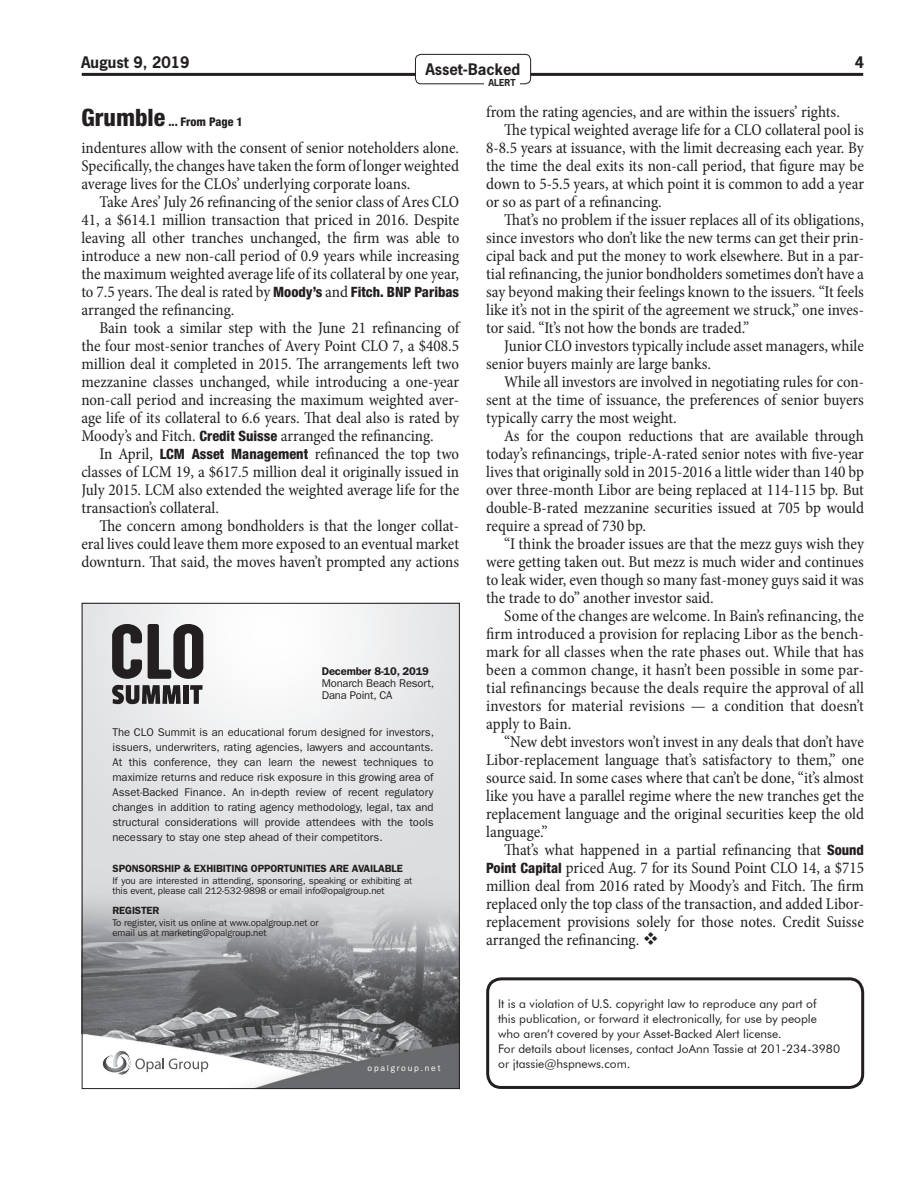
<style>
.page{position:relative;width:918px;height:1188px;background:#fff}
.page>*{position:absolute;margin:0;border:0;box-sizing:border-box;transform-origin:0 0}
.t1{font:condensed 16.5px/18px "Minion Pro";color:#231f20;text-align:justify}
.t2{font:700 15px "News Gothic";color:#231f20}
.t3{font:12px/15px "Futura BT";color:#231f20}
.t4{font:800 condensed 12px "Helvetica Neue LT Std";color:#231f20}
.t5{font:11.25px/15px "Franklin Gothic";color:#231f20}
.t6{font:600 11.25px "Franklin Gothic";letter-spacing:-.015em;color:#231f20}
.t7{font:600 10.5px "Franklin Gothic";letter-spacing:-.015em;color:#231f20}
.t8{font:9.75px/10.5px "Franklin Gothic";letter-spacing:-.015em;color:#231f20}
.t9{font:700 9px "News Gothic";color:#231f20}
.t10{font:8.7px "Franklin Gothic";letter-spacing:.2em;color:#fff}
.s1{font-size:24px}
.s2{font-family:"Helvetica Neue LT Std";font-weight:800;font-size:14.25px}
</style>
<div class="page">
<div style="left:415px;top:54px;width:116px;height:30px;border:1px solid #231f20;border-radius:6px"></div>
<div style="left:484px;top:79px;width:36px;height:9px;background:#fff"></div>
<hr style="left:82px;top:73px;width:333px;height:3px;background:#231f20">
<hr style="left:531px;top:73px;width:332px;height:3px;background:#231f20">
<img style="left:84px;top:605px;width:374px;height:482px">
<svg style="left:102px;top:1050px;width:106px;height:25px"></svg>
<svg style="left:112px;top:624px;width:30px;height:55px;background:#6c696b"></svg>
<svg style="left:148px;top:624px;width:55px;height:55px"></svg>
<svg style="left:112px;top:685px;width:69px;height:19px"></svg>
<div style="left:183px;top:685px;width:6px;height:19px;background:#231f20"></div>
<svg style="left:190px;top:685px;width:13px;height:19px"></svg>
<div style="left:486px;top:977px;width:378px;height:112px;border:3px solid #231f20;border-radius:14px"></div>
<p class="t2" style="left:81px;top:53px;width:110px">August 9, 2019</p>
<p class="t2" style="left:855px;top:52px;width:11px">4</p>
<p class="t2" style="left:425px;top:60px;width:97px">Asset-Backed</p>
<p class="t9" style="left:488px;top:77px;width:29px">ALERT</p>
<p class="t4" style="left:81px;top:114px;width:163px"><span class="s1">Grumble</span> ... From Page 1</p>
<p class="t1" style="left:81px;top:139px;width:379px">indentures allow with the consent of senior noteholders alone.<br>Specifically, the changes have taken the form of longer weighted average lives for the CLOs’ underlying corporate loans.</p>
<p class="t1" style="left:81px;top:193px;width:379px;text-indent:18px">Take Ares’ July 26 refinancing of the senior class of Ares CLO 41, a $614.1 million transaction that priced in 2016. Despite leaving all other tranches unchanged, the firm was able to introduce a new non-call period of 0.9 years while increasing the maximum weighted average life of its collateral by one year, to 7.5 years. The deal is rated by <span class="s2">Moody’s</span> and <span class="s2">Fitch. BNP Paribas </span>arranged the refinancing.</p>
<p class="t1" style="left:81px;top:319px;width:379px;text-indent:18px">Bain took a similar step with the June 21 refinancing of the four most-senior tranches of Avery Point CLO 7, a $408.5 million deal it completed in 2015. The arrangements left two mezzanine classes unchanged, while introducing a one-year non-call period and increasing the maximum weighted aver&shy;age life of its collateral to 6.6 years. That deal also is rated by Moody’s and Fitch. <span class="s2">Credit Suisse</span> arranged the refinancing.</p>
<p class="t1" style="left:81px;top:445px;width:379px;text-indent:18px">In April, <span class="s2">LCM Asset Management</span> refinanced the top two classes of LCM 19, a $617.5 million deal it originally issued in July 2015. LCM also extended the weighted average life for the transaction’s collateral.</p>
<p class="t1" style="left:81px;top:517px;width:379px;text-indent:18px">The concern among bondholders is that the longer collat&shy;eral lives could leave them more exposed to an eventual market downturn. That said, the moves haven’t prompted any actions</p>
<p class="t6" style="left:322px;top:664px;width:109px">December 8-10, 2019</p>
<p class="t5" style="left:322px;top:677px;width:114px;line-height:12px">Monarch Beach Resort,<br>Dana Point, CA</p>
<p class="t5" style="left:112px;top:725px;width:323px;text-align:justify">The CLO Summit is an educational forum designed for investors, issuers, underwriters, rating agencies, lawyers and accountants.<br>At this conference, they can learn the newest techniques to maximize returns and reduce risk exposure in this growing area of Asset-Backed Finance. An in-depth review of recent regulatory changes in addition to rating agency methodology, legal, tax and structural considerations will provide attendees with the tools necessary to stay one step ahead of their competitors.</p>
<p class="t8" style="left:113px;top:875px;width:301px">If you are interested in attending, sponsoring, speaking or exhibiting at this event, please call 212-532-9898 or email info@opalgroup.net</p>
<p class="t8" style="left:113px;top:917px;width:207px">To register, visit us online at www.opalgroup.net or email us at marketing@opalgroup.net</p>
<p class="t7" style="left:113px;top:862px;width:292px">SPONSORSHIP &amp; EXHIBITING OPPORTUNITIES ARE AVAILABLE</p>
<p class="t7" style="left:113px;top:904px;width:48px">REGISTER</p>
<p class="t10" style="left:368px;top:1063px;width:74px">opalgroup.net</p>
<p class="t1" style="left:486px;top:103px;width:355px">from the rating agencies, and are within the issuers’ rights.</p>
<p class="t1" style="left:504px;top:121px;width:361px">The typical weighted average life for a CLO collateral pool is</p>
<p class="t1" style="left:486px;top:139px;width:379px">8-8.5 years at issuance, with the limit decreasing each year. By</p>
<p class="t1" style="left:486px;top:157px;width:379px">the time the deal exits its non-call period, that figure may be</p>
<p class="t1" style="left:486px;top:175px;width:379px">down to 5-5.5 years, at which point it is common to add a year</p>
<p class="t1" style="left:486px;top:193px;width:177px">or so as part of a refinancing.</p>
<p class="t1" style="left:504px;top:211px;width:361px">That’s no problem if the issuer replaces all of its obligations,</p>
<p class="t1" style="left:486px;top:229px;width:379px">since investors who don’t like the new terms can get their prin-</p>
<p class="t1" style="left:486px;top:247px;width:379px">cipal back and put the money to work elsewhere. But in a par-</p>
<p class="t1" style="left:486px;top:265px;width:379px">tial refinancing, the junior bondholders sometimes don’t have a</p>
<p class="t1" style="left:486px;top:283px;width:379px">say beyond making their feelings known to the issuers. “It feels</p>
<p class="t1" style="left:486px;top:301px;width:379px">like it’s not in the spirit of the agreement we struck,” one inves-</p>
<p class="t1" style="left:486px;top:319px;width:265px">tor said. “It’s not how the bonds are traded.”</p>
<p class="t1" style="left:504px;top:337px;width:361px">Junior CLO investors typically include asset managers, while</p>
<p class="t1" style="left:486px;top:355px;width:227px">senior buyers mainly are large banks.</p>
<p class="t1" style="left:504px;top:373px;width:361px">While all investors are involved in negotiating rules for con-</p>
<p class="t1" style="left:486px;top:391px;width:379px">sent at the time of issuance, the preferences of senior buyers</p>
<p class="t1" style="left:486px;top:409px;width:192px">typically carry the most weight.</p>
<p class="t1" style="left:504px;top:427px;width:361px">As for the coupon reductions that are available through</p>
<p class="t1" style="left:486px;top:445px;width:379px">today’s refinancings, triple-A-rated senior notes with five-year</p>
<p class="t1" style="left:486px;top:463px;width:379px">lives that originally sold in 2015-2016 a little wider than 140 bp</p>
<p class="t1" style="left:486px;top:481px;width:379px">over three-month Libor are being replaced at 114-115 bp. But</p>
<p class="t1" style="left:486px;top:499px;width:379px">double-B-rated mezzanine securities issued at 705 bp would</p>
<p class="t1" style="left:486px;top:517px;width:161px">require a spread of 730 bp.</p>
<p class="t1" style="left:504px;top:535px;width:361px">“I think the broader issues are that the mezz guys wish they</p>
<p class="t1" style="left:486px;top:553px;width:379px">were getting taken out. But mezz is much wider and continues</p>
<p class="t1" style="left:486px;top:571px;width:379px">to leak wider, even though so many fast-money guys said it was</p>
<p class="t1" style="left:486px;top:589px;width:229px">the trade to do” another investor said.</p>
<p class="t1" style="left:504px;top:607px;width:361px">Some of the changes are welcome. In Bain’s refinancing, the</p>
<p class="t1" style="left:486px;top:625px;width:379px">firm introduced a provision for replacing Libor as the bench-</p>
<p class="t1" style="left:486px;top:643px;width:379px">mark for all classes when the rate phases out. While that has</p>
<p class="t1" style="left:486px;top:661px;width:379px">been a common change, it hasn’t been possible in some par-</p>
<p class="t1" style="left:486px;top:679px;width:379px">tial refinancings because the deals require the approval of all</p>
<p class="t1" style="left:486px;top:697px;width:379px">investors for material revisions — a condition that doesn’t</p>
<p class="t1" style="left:486px;top:715px;width:87px">apply to Bain.</p>
<p class="t1" style="left:504px;top:733px;width:361px">“New debt investors won’t invest in any deals that don’t have</p>
<p class="t1" style="left:486px;top:751px;width:379px">Libor-replacement language that’s satisfactory to them,” one</p>
<p class="t1" style="left:486px;top:769px;width:379px">source said. In some cases where that can’t be done, “it’s almost</p>
<p class="t1" style="left:486px;top:787px;width:379px">like you have a parallel regime where the new tranches get the</p>
<p class="t1" style="left:486px;top:805px;width:379px">replacement language and the original securities keep the old</p>
<p class="t1" style="left:486px;top:823px;width:63px">language.”</p>
<p class="t1" style="left:504px;top:841px;width:361px">That’s what happened in a partial refinancing that <span class="s2">Sound</span></p>
<p class="t1" style="left:486px;top:859px;width:379px"><span class="s2">Point Capital</span> priced Aug. 7 for its Sound Point CLO 14, a $715</p>
<p class="t1" style="left:486px;top:877px;width:379px">million deal from 2016 rated by Moody’s and Fitch. The firm</p>
<p class="t1" style="left:486px;top:895px;width:379px">replaced only the top class of the transaction, and added Libor-</p>
<p class="t1" style="left:486px;top:913px;width:379px">replacement provisions solely for those notes. Credit Suisse</p>
<p class="t1" style="left:486px;top:931px;width:174px">arranged the refinancing. ❖</p>
<p class="t3" style="left:498px;top:996px;width:343px">It is a violation of U.S. copyright law to reproduce any part of<br>this publication, or forward it electronically, for use by people who aren’t covered by your Asset-Backed Alert license.<br>For details about licenses, contact JoAnn Tassie at 201-234-3980 or jtassie@hspnews.com.</p>
</div>
